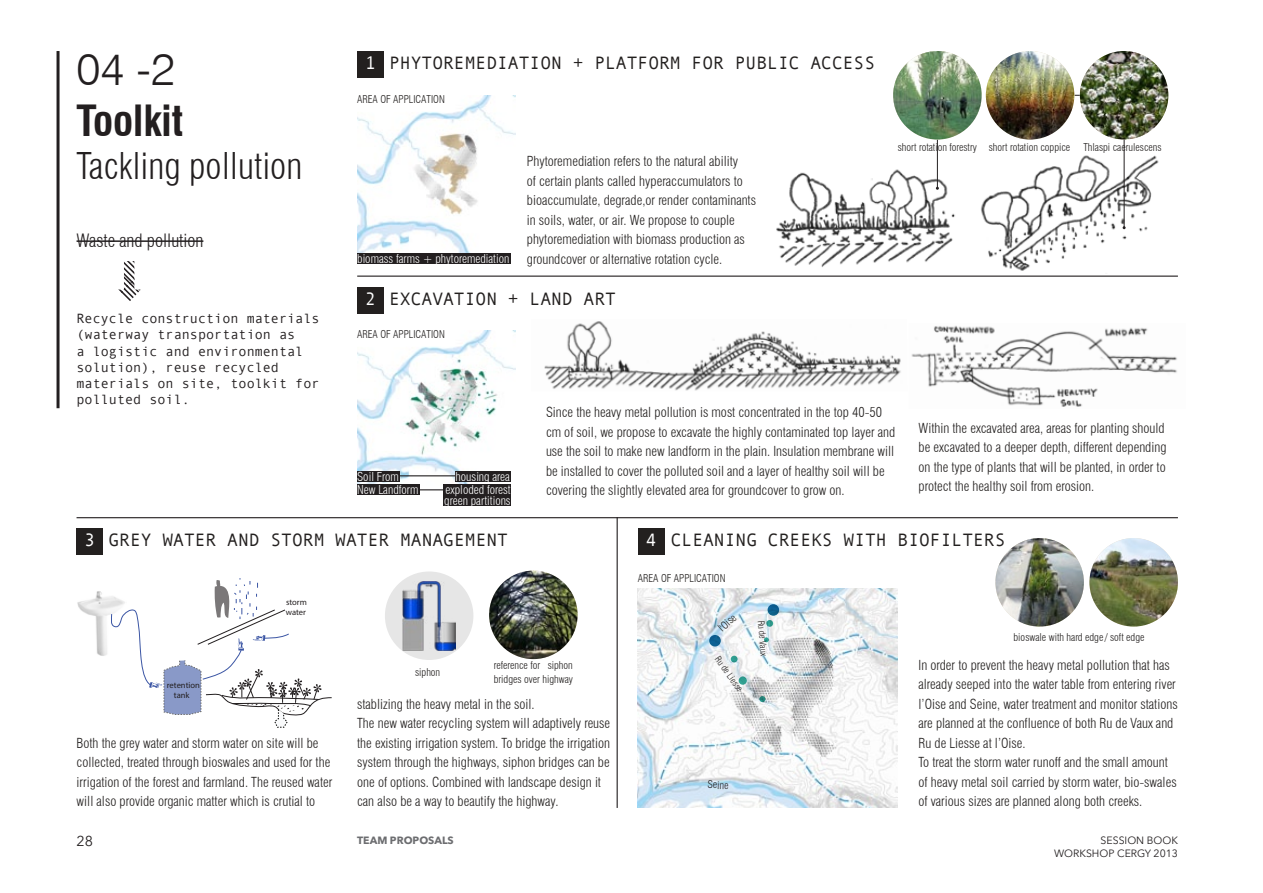
<style>
.page{position:relative;width:1263px;height:893px;background:#fff}
.page>*{position:absolute;margin:0;border:0;box-sizing:border-box;transform-origin:0 0}
.t1{font:300 45px "Swiss 721 BT";color:#231f20}
.t2{font:700 condensed 42px "Swiss 721 BT";color:#231f20}
.t3{font:300 condensed 36px "Swiss 721 BT";color:#231f20}
.t4{font:18px "Andale Mono";color:#23201f}
.t5{font:300 condensed 18px "Swiss 721 BT";color:#231f20}
.t6{font:18px "Andale Mono";color:#fff}
.t7{font:14.25px "Avenir Next LT Pro";color:#231f20}
.t8{font:300 condensed 13.5px/19.5px "Swiss 721 BT";color:#23201f}
.t9{font:13.5px/16.2px "Andale Mono";color:#231f20}
.t10{font:300 condensed 12px "Swiss 721 BT";color:#fff}
.t11{font:300 condensed 10.5px/13.5px "Swiss 721 BT";color:#23201f}
.t12{font:10.5px/13.5px "Avenir Next LT Pro";color:#231f20;text-align:right}
.t13{font:700 10.5px "Avenir Next LT Pro";color:#6c6d70}
.t14{font:300 condensed 9px "Swiss 721 BT";color:#23201f}
.t15{font:8.55px/10.2px "Myriad Pro";color:#231f20;text-align:center}
.s1{color:#fff}
</style>
<div class="page">
<img style="left:776px;top:149px;width:179px;height:118px">
<img style="left:981px;top:154px;width:178px;height:117px">
<img style="left:544px;top:321px;width:357px;height:70px">
<img style="left:911px;top:325px;width:266px;height:82px">
<hr style="left:1124px;top:140px;width:1px;height:88px;background:#231f20">
<hr style="left:937px;top:140px;width:1px;height:48px;background:#231f20">
<hr style="left:77px;top:240px;width:126px;height:2px;background:#231f20">
<img style="left:357px;top:95px;width:158px;height:158px">
<img style="left:357px;top:330px;width:158px;height:158px">
<img style="left:638px;top:588px;width:259px;height:220px">
<hr style="left:357px;top:276px;width:821px;height:1px;background:#231f20">
<hr style="left:400px;top:475px;width:56px;height:1px;background:#231f20">
<svg style="left:419px;top:489px;width:24px;height:1px"></svg>
<hr style="left:77px;top:517px;width:1101px;height:1px;background:#231f20">
<hr style="left:617px;top:517px;width:1px;height:291px;background:#231f20">
<hr style="left:57px;top:51px;width:3px;height:357px;background:#231f20">
<svg style="left:118px;top:261px;width:23px;height:40px"></svg>
<div style="left:357px;top:253px;width:154px;height:10px;background:#231f20"></div>
<div style="left:443px;top:495px;width:68px;height:10px;background:#231f20"></div>
<div style="left:443px;top:485px;width:68px;height:10px;background:#231f20"></div>
<div style="left:456px;top:471px;width:55px;height:10px;background:#231f20"></div>
<div style="left:357px;top:471px;width:43px;height:10px;background:#231f20"></div>
<div style="left:357px;top:485px;width:62px;height:10px;background:#231f20"></div>
<div style="left:357px;top:51px;width:27px;height:27px;background:#23201f"></div>
<div style="left:357px;top:287px;width:27px;height:27px;background:#23201f"></div>
<div style="left:77px;top:528px;width:26px;height:27px;background:#23201f"></div>
<div style="left:638px;top:528px;width:27px;height:27px;background:#23201f"></div>
<img style="left:1080px;top:51px;width:88px;height:89px;border-radius:44px">
<img style="left:1089px;top:538px;width:89px;height:88px;border-radius:44px">
<img style="left:986px;top:51px;width:88px;height:89px;border-radius:43px">
<img style="left:995px;top:538px;width:89px;height:89px;border-radius:44px">
<img style="left:489px;top:571px;width:89px;height:88px;border-radius:44px">
<div style="left:385px;top:571px;width:88px;height:89px;background:#e6e6e6;border-radius:50%"></div>
<img style="left:402px;top:581px;width:54px;height:69px">
<img style="left:893px;top:51px;width:89px;height:89px;border-radius:44px">
<svg style="left:709px;top:635px;width:12px;height:11px"></svg>
<svg style="left:731px;top:656px;width:6px;height:6px"></svg>
<svg style="left:766px;top:620px;width:7px;height:7px"></svg>
<svg style="left:764px;top:637px;width:5px;height:5px"></svg>
<svg style="left:759px;top:696px;width:6px;height:6px"></svg>
<svg style="left:739px;top:676px;width:8px;height:9px"></svg>
<svg style="left:767px;top:604px;width:12px;height:12px"></svg>
<img style="left:77px;top:591px;width:33px;height:65px">
<svg style="left:110px;top:578px;width:222px;height:150px"></svg>
<h1 class="t1" style="left:77px;top:42px;width:100px">04 -2</h1>
<h2 class="t2" style="left:77px;top:95px;width:108px">Toolkit</h2>
<h3 class="t3" style="left:77px;top:144px;width:227px">Tackling pollution</h3>
<h3 class="t5" style="left:77px;top:230px;width:128px">Waste and pollution</h3>
<p class="t9" style="left:77px;top:310px;width:245px">Recycle construction materials (waterway transportation as<br>a logistic and environmental solution), reuse recycled materials on site, toolkit for polluted soil.</p>
<h3 class="t4" style="left:365px;top:51px;width:511px"><span class="s1">1</span> PHYTOREMEDIATION + PLATFORM FOR PUBLIC ACCESS</h3>
<p class="t11" style="left:357px;top:93px;width:89px">AREA OF APPLICATION</p>
<p class="t10" style="left:357px;top:251px;width:154px">biomass farms + phytoremediation</p>
<p class="t8" style="left:527px;top:152px;width:231px">Phytoremediation refers to the natural ability<br>of certain plants called hyperaccumulators to bioaccumulate, degrade,or render contaminants in soils, water, or air. We propose to couple phytoremediation with biomass production as groundcover or alternative rotation cycle.</p>
<h3 class="t6" style="left:365px;top:287px;width:12px">2</h3>
<h3 class="t4" style="left:389px;top:287px;width:228px">EXCAVATION + LAND ART</h3>
<p class="t11" style="left:357px;top:328px;width:89px">AREA OF APPLICATION</p>
<p class="t11" style="left:898px;top:140px;width:81px">short rotation forestry</p>
<p class="t11" style="left:989px;top:140px;width:83px">short rotation coppice</p>
<p class="t11" style="left:1083px;top:140px;width:80px">Thlaspi caerulescens</p>
<p class="t10" style="left:357px;top:469px;width:43px">Soil From</p>
<p class="t10" style="left:456px;top:469px;width:56px">housing area</p>
<p class="t10" style="left:357px;top:483px;width:63px">New Landform</p>
<p class="t10" style="left:446px;top:483px;width:67px">exploded forest</p>
<p class="t10" style="left:444px;top:493px;width:68px">green partitions</p>
<p class="t8" style="left:546px;top:403px;width:351px">Since the heavy metal pollution is most concentrated in the top 40-50 cm of soil, we propose to excavate the highly contaminated top layer and use the soil to make new landform in the plain. Insulation membrane will be installed to cover the polluted soil and a layer of healthy soil will be covering the slightly elevated area for groundcover to grow on.</p>
<p class="t8" style="left:918px;top:418px;width:249px">Within the excavated area, areas for planting should be excavated to a deeper depth, different depending on the type of plants that will be planted, in order to protect the healthy soil from erosion.</p>
<h3 class="t4" style="left:108px;top:528px;width:401px">GREY WATER AND STORM WATER MANAGEMENT</h3>
<h3 class="t4" style="left:671px;top:528px;width:336px">CLEANING CREEKS WITH BIOFILTERS</h3>
<h3 class="t6" style="left:85px;top:528px;width:12px">3</h3>
<h3 class="t6" style="left:646px;top:528px;width:12px">4</h3>
<p class="t15" style="left:167px;top:680px;width:34px">retention tank</p>
<p class="t15" style="left:286px;top:597px;width:23px;text-align:left">storm water</p>
<p class="t8" style="left:77px;top:733px;width:257px">Both the grey water and storm water on site will be collected, treated through bioswales and used for the irrigation of the forest and farmland. The reused water will also provide organic matter which is crutial to</p>
<p class="t11" style="left:415px;top:666px;width:27px">siphon</p>
<p class="t11" style="left:494px;top:659px;width:81px">reference for siphon bridges over highway</p>
<p class="t8" style="left:357px;top:694px;width:255px">stablizing the heavy metal in the soil.<br>The new water recycling system will adaptively reuse the existing irrigation system. To bridge the irrigation system through the highways, siphon bridges can be one of options. Combined with landscape design it can also be a way to beautify the highway.</p>
<p class="t7" style="left:77px;top:833px;width:18px">28</p>
<p class="t13" style="left:357px;top:834px;width:98px">TEAM PROPOSALS</p>
<p class="t11" style="left:638px;top:571px;width:89px">AREA OF APPLICATION</p>
<p class="t11" style="left:715px;top:624px;width:22px;rotate:-42deg">l'Oise</p>
<p class="t14" style="left:722px;top:654px;width:43px;rotate:55deg">Ru de Liesse</p>
<p class="t14" style="left:766px;top:620px;width:37px;rotate:85deg">Ru de Vaux</p>
<p class="t11" style="left:708px;top:778px;width:23px;rotate:2deg">Seine</p>
<p class="t11" style="left:1013px;top:631px;width:132px">bioswale with hard edge/ soft edge</p>
<p class="t8" style="left:918px;top:655px;width:261px">In order to prevent the heavy metal pollution that has already seeped into the water table from entering river l’Oise and Seine, water treatment and monitor stations are planned at the confluence of both Ru de Vaux and Ru de Liesse at l’Oise.<br>To treat the storm water runoff and the small amount of heavy metal soil carried by storm water, bio-swales of various sizes are planned along both creeks.</p>
<p class="t12" style="left:1054px;top:833px;width:125px">SESSION BOOK<br>WORKSHOP CERGY 2013</p>
</div>
